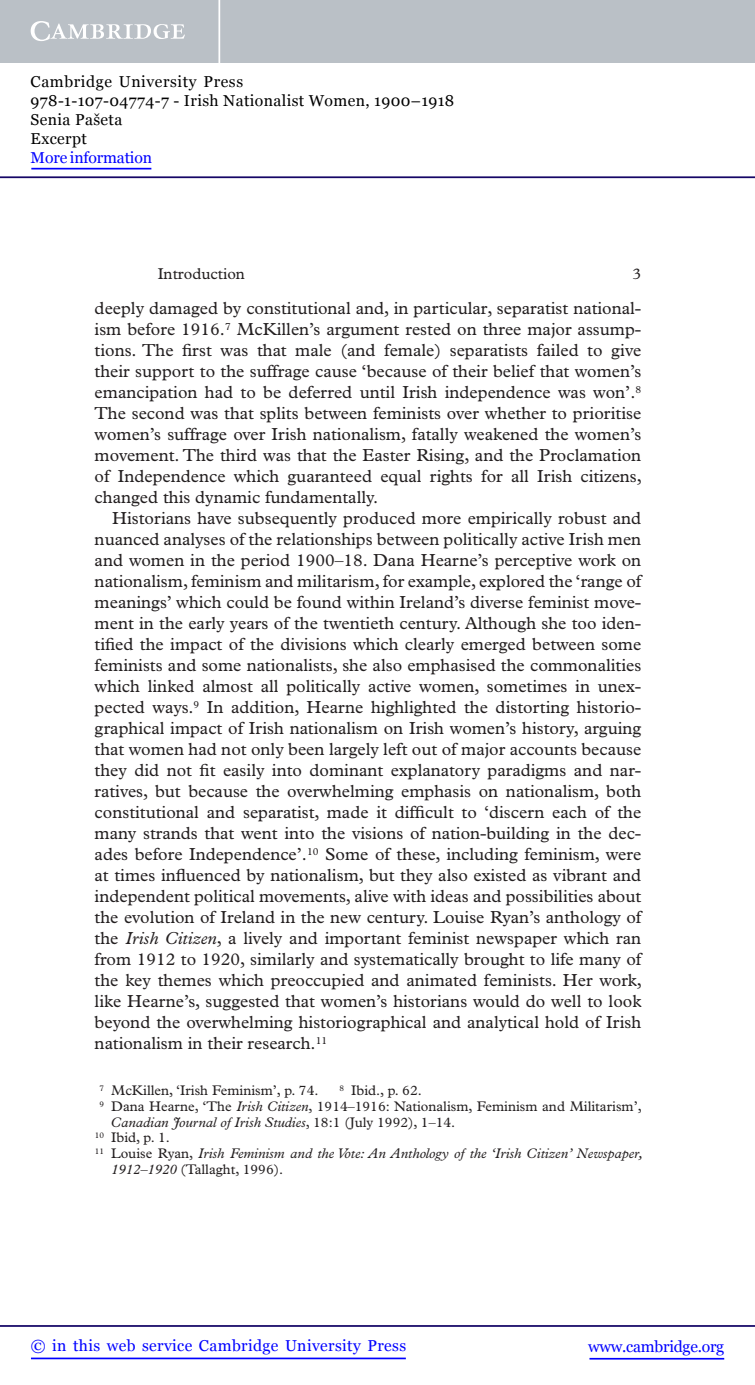
<style>
.page{position:relative;width:755px;height:1385px;background:#fff}
.page>*{position:absolute;margin:0;border:0;box-sizing:border-box;transform-origin:0 0}
.t1{font:17.5px/21px "Plantin Std";color:#231f20;text-align:justify}
.t2{font:15.75px/18.9px "Georgia";letter-spacing:.025em;color:#000}
.t3{font:15.75px "Georgia";letter-spacing:.025em;color:#00f}
.t4{font:15.75px "Georgia";letter-spacing:-.015em;color:#00f}
.t5{font:15.75px "Georgia";letter-spacing:-.01em;color:#00f}
.t6{font:15.75px "Plantin Std";color:#231f20}
.t7{font:14px "Plantin Std";color:#231f20}
.t8{font:italic 14px "Plantin Std";color:#231f20}
.s1{font-style:italic}
.s2{font-style:normal}
</style>
<div class="page">
<hr style="left:589px;top:1358px;width:134px;height:1px;background:#00f">
<hr style="left:0;top:1325px;width:754px;height:2px;background:#150666">
<hr style="left:31px;top:1357px;width:374px;height:2px;background:#00f">
<div style="left:0;top:0;width:754px;height:63px;background:#bac0c6"></div>
<svg style="left:31px;top:21px;width:154px;height:20px"></svg>
<hr style="left:218px;top:0;width:2px;height:63px;background:#fff">
<hr style="left:0;top:176px;width:754px;height:2px;background:#150666">
<hr style="left:31px;top:168px;width:120px;height:1px;background:#00f">
<p class="t2" style="left:31px;top:72px;width:425px">Cambridge University Press<br>978-1-107-04774-7 - Irish Nationalist Women, 1900–1918<br>Senia Pašeta<br>Excerpt</p>
<p class="t5" style="left:31px;top:148px;width:123px">More information</p>
<p class="t6" style="left:158px;top:268px;width:89px">Introduction</p>
<p class="t6" style="left:632px;top:268px;width:10px">3</p>
<p class="t1" style="left:95px;top:299px;width:548px">deeply damaged by constitutional and, in particular, separatist national&shy;ism before 1916. <sup>7</sup> McKillen’s argument rested on three major assump&shy;tions. The first was that male (and female) separatists failed to give their support to the suffrage cause ‘because of their belief that women’s emancipation had to be deferred until Irish independence was won’. <sup>8<br></sup>The second was that splits between feminists over whether to prioritise women’s suffrage over Irish nationalism, fatally weakened the women’s movement. The third was that the Easter Rising, and the Proclamation of Independence which guaranteed equal rights for all Irish citizens, changed this dynamic fundamentally.</p>
<p class="t1" style="left:95px;top:509px;width:548px;text-indent:18px">Historians have subsequently produced more empirically robust and nuanced analyses of the relationships between politically active Irish men and women in the period 1900–18. Dana Hearne’s perceptive work on nationalism, feminism and militarism, for example, explored the ‘range of meanings’ which could be found within Ireland’s diverse feminist move&shy;ment in the early years of the twentieth century. Although she too iden&shy;tified the impact of the divisions which clearly emerged between some feminists and some nationalists, she also emphasised the commonalities which linked almost all politically active women, sometimes in unex&shy;pected ways. <sup>9</sup> In addition, Hearne highlighted the distorting historio&shy;graphical impact of Irish nationalism on Irish women’s history, arguing that women had not only been largely left out of major accounts because they did not fit easily into dominant explanatory paradigms and nar&shy;ratives, but because the overwhelming emphasis on nationalism, both constitutional and separatist, made it difficult to ‘discern each of the many strands that went into the visions of nation-building in the dec&shy;ades before Independence’. <sup>10</sup> Some of these, including feminism, were at times influenced by nationalism, but they also existed as vibrant and independent political movements, alive with ideas and possibilities about the evolution of Ireland in the new century. Louise Ryan’s anthology of the <span class="s1">Irish Citizen</span> , a lively and important feminist newspaper which ran from 1912 to 1920, similarly and systematically brought to life many of the key themes which preoccupied and animated feminists. Her work, like Hearne’s, suggested that women’s historians would do well to look beyond the overwhelming historiographical and analytical hold of Irish nationalism in their research. <sup>11</sup></p>
<p class="t7" style="left:99px;top:1085px;width:220px"><sup>7</sup> McKillen, ‘Irish Feminism’, p. 74.</p>
<p class="t7" style="left:339px;top:1085px;width:84px"><sup>8</sup> Ibid ., p. 62.</p>
<p class="t7" style="left:99px;top:1101px;width:543px"><sup>9</sup> Dana Hearne , ‘ The <span class="s1">Irish Citizen</span>, 1914–1916: Nationalism, Feminism and Militarism ’,</p>
<p class="t8" style="left:111px;top:1117px;width:345px">Canadian Journal of Irish Studies<span class="s2">, 18 :1 (July 1992 ) , 1–14.</span></p>
<p class="t7" style="left:95px;top:1133px;width:77px"><sup>10</sup> Ibid, p. 1.</p>
<p class="t8" style="left:95px;top:1148px;width:549px"><sup>11</sup> <span class="s2">Louise Ryan ,</span> Irish Feminism and the Vote: An Anthology of the ‘Irish Citizen’ Newspaper,</p>
<p class="t7" style="left:111px;top:1164px;width:173px"><span class="s1">1912–1920</span> ( Tallaght , 1996 ) .</p>
<p class="t3" style="left:31px;top:1337px;width:376px">© in this web service Cambridge University Press</p>
<p class="t4" style="left:587px;top:1337px;width:137px">www.cambridge.org</p>
</div>
